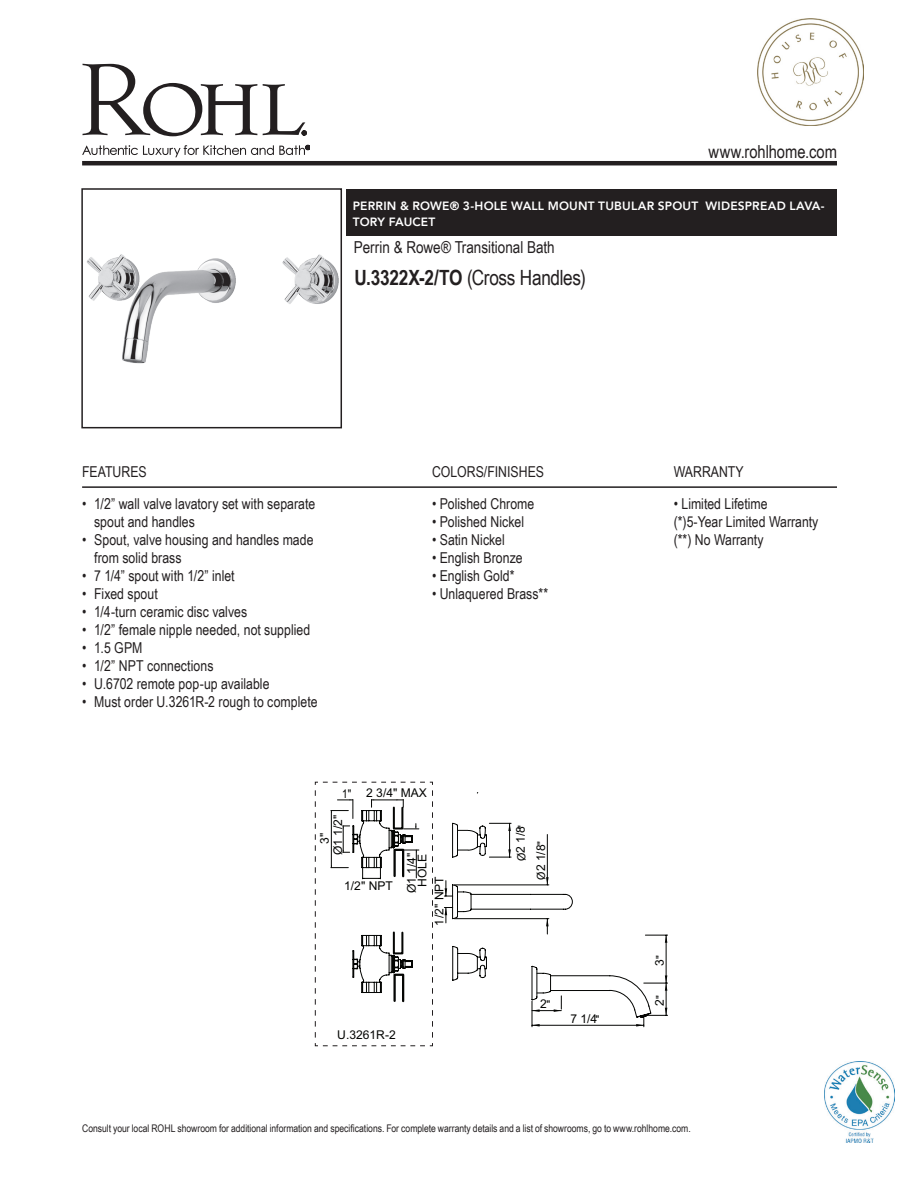
<style>
.page{position:relative;width:918px;height:1188px;background:#fff}
.page>*{position:absolute;margin:0;border:0;box-sizing:border-box;transform-origin:0 0}
.Product_Info_Nest{font:21px "Arial Narrow";letter-spacing:-.015em;color:#231f20}
.t1{font:18px "Arial Narrow";letter-spacing:-.005em;color:#231f20}
.t2{font:16.5px "Arial Narrow";letter-spacing:-.005em;color:#231f20}
.Product_Info_Nest-2{font:15px "Arial Narrow";color:#231f20}
.Suggested_Retail_Pri{font:15px "Arial Narrow";letter-spacing:.005em;color:#231f20}
.t3{font:12.15px/13.5px "Arial";color:#040503;text-align:center}
.t4{font:12.15px "Arial Narrow";color:#040503}
.Product_Title_Bar{font:800 12px/16.5px "Avenir";letter-spacing:.015em;color:#fff}
.t5{font:10.8px "Arial";color:#040503}
.t6{font:10.5px "Arial Narrow";color:#231f20}
.s1{font-weight:700}
.s2{font-family:"Myriad Pro"}
.s3{font-size:10.8px}
</style>
<div class="page">
<svg style="left:315px;top:782px;width:118px;height:264px"></svg>
<svg style="left:444px;top:792px;width:224px;height:235px"></svg>
<svg style="left:82px;top:64px;width:175px;height:72px"></svg>
<svg style="left:263px;top:84px;width:44px;height:51px"></svg>
<svg style="left:82px;top:145px;width:228px;height:12px"></svg>
<hr style="left:82px;top:161px;width:755px;height:4px;background:#231f20">
<hr style="left:82px;top:486px;width:755px;height:2px;background:#231f20">
<div style="left:346px;top:189px;width:491px;height:46px;background:#231f20"></div>
<img style="left:87px;top:254px;width:252px;height:110px">
<div style="left:81px;top:188px;width:261px;height:240px;border:2px solid #231f20"></div>
<img style="left:757px;top:19px;width:107px;height:107px">
<img style="left:825px;top:1061px;width:69px;height:82px">
<p class="t1" style="left:709px;top:138px;width:130px">www.rohlhome.com</p>
<p class="Product_Title_Bar" style="left:353px;top:198px;width:473px">PERRIN &amp; ROWE® 3-HOLE WALL MOUNT TUBULAR SPOUT WIDESPREAD LAVA-<br>TORY FAUCET</p>
<p class="t2" style="left:354px;top:235px;width:202px">Perrin &amp; Rowe® Transitional Bath</p>
<p class="Product_Info_Nest" style="left:354px;top:262px;width:233px"><span class="s1">U.3322X-2/TO</span> (Cross Handles)</p>
<p class="Product_Info_Nest-2" style="left:82px;top:461px;width:66px">FEATURES</p>
<p class="Product_Info_Nest-2" style="left:82px;top:492px;width:235px">• 1/2” wall valve lavatory set with separate</p>
<p class="Product_Info_Nest-2" style="left:94px;top:510px;width:102px">spout and handles</p>
<p class="Product_Info_Nest-2" style="left:82px;top:528px;width:233px">• Spout, valve housing and handles made</p>
<p class="Product_Info_Nest-2" style="left:94px;top:546px;width:89px">from solid brass</p>
<p class="Product_Info_Nest-2" style="left:82px;top:564px;width:154px">• 7 1/4” spout with 1/2” inlet</p>
<p class="Product_Info_Nest-2" style="left:82px;top:582px;width:77px">• Fixed spout</p>
<p class="Product_Info_Nest-2" style="left:82px;top:600px;width:167px">• 1/4-turn ceramic disc valves</p>
<p class="Product_Info_Nest-2" style="left:82px;top:618px;width:230px">• 1/2” female nipple needed, not supplied</p>
<p class="Product_Info_Nest-2" style="left:82px;top:636px;width:62px">• 1.5 GPM</p>
<p class="Product_Info_Nest-2" style="left:82px;top:654px;width:133px">• 1/2” NPT connections</p>
<p class="Product_Info_Nest-2" style="left:82px;top:672px;width:189px">• U.6702 remote pop-up available</p>
<p class="Product_Info_Nest-2" style="left:82px;top:690px;width:237px">• Must order U.3261R-2 rough to complete</p>
<p class="Product_Info_Nest-2" style="left:432px;top:461px;width:114px">COLORS/FINISHES</p>
<p class="Suggested_Retail_Pri" style="left:432px;top:492px;width:104px">• Polished Chrome</p>
<p class="Suggested_Retail_Pri" style="left:432px;top:510px;width:94px">• Polished Nickel</p>
<p class="Suggested_Retail_Pri" style="left:432px;top:528px;width:74px">• Satin Nickel</p>
<p class="Suggested_Retail_Pri" style="left:432px;top:546px;width:92px">• English Bronze</p>
<p class="Suggested_Retail_Pri" style="left:432px;top:564px;width:84px">• English Gold*</p>
<p class="Suggested_Retail_Pri" style="left:432px;top:582px;width:118px">• Unlaquered Brass**</p>
<p class="Product_Info_Nest-2" style="left:674px;top:461px;width:71px">WARRANTY</p>
<p class="Product_Info_Nest-2" style="left:674px;top:492px;width:95px">• Limited Lifetime</p>
<p class="Product_Info_Nest-2" style="left:674px;top:510px;width:146px">(*)5-Year Limited Warranty</p>
<p class="Product_Info_Nest-2" style="left:674px;top:528px;width:91px">(**) No Warranty</p>
<p class="t4" style="left:342px;top:785px;width:11px">1"</p>
<p class="t3" style="left:366px;top:786px;width:62px">2 3/4" MAX</p>
<p class="t3" style="left:318px;top:855px;width:42px;rotate:-90deg">3"<br>Ø1 1/2"</p>
<p class="t3" style="left:344px;top:879px;width:50px">1/2" NPT</p>
<p class="t3" style="left:406px;top:893px;width:42px;line-height:10.5px;rotate:-90deg">Ø1 1/4"<br>HOLE</p>
<p class="t3" style="left:433px;top:926px;width:52px;rotate:-90deg">1/2" NPT</p>
<p class="t3" style="left:337px;top:1028px;width:60px">U.3261R-2</p>
<p class="t5" style="left:515px;top:829px;width:5px;rotate:-90deg">"</p>
<p class="t3" style="left:514px;top:861px;width:36px;rotate:-90deg"><span class="s2">Ø</span>2 1/8</p>
<p class="t5" style="left:534px;top:845px;width:5px;rotate:-90deg">"</p>
<p class="t3" style="left:534px;top:880px;width:37px;rotate:-90deg"><span class="s2">Ø</span>2 1/8</p>
<p class="t3" style="left:653px;top:966px;width:12px;rotate:-90deg">3<span class="s3">"</span></p>
<p class="t3" style="left:540px;top:997px;width:12px">2<span class="s3">"</span></p>
<p class="t3" style="left:653px;top:1006px;width:12px;rotate:-90deg">2<span class="s3">"</span></p>
<p class="t3" style="left:570px;top:1012px;width:30px">7 1/4<span class="s3">"</span></p>
<p class="t6" style="left:82px;top:1121px;width:610px">Consult your local ROHL showroom for additional information and specifications. For complete warranty details and a list of showrooms, go to www.rohlhome.com.</p>
</div>
